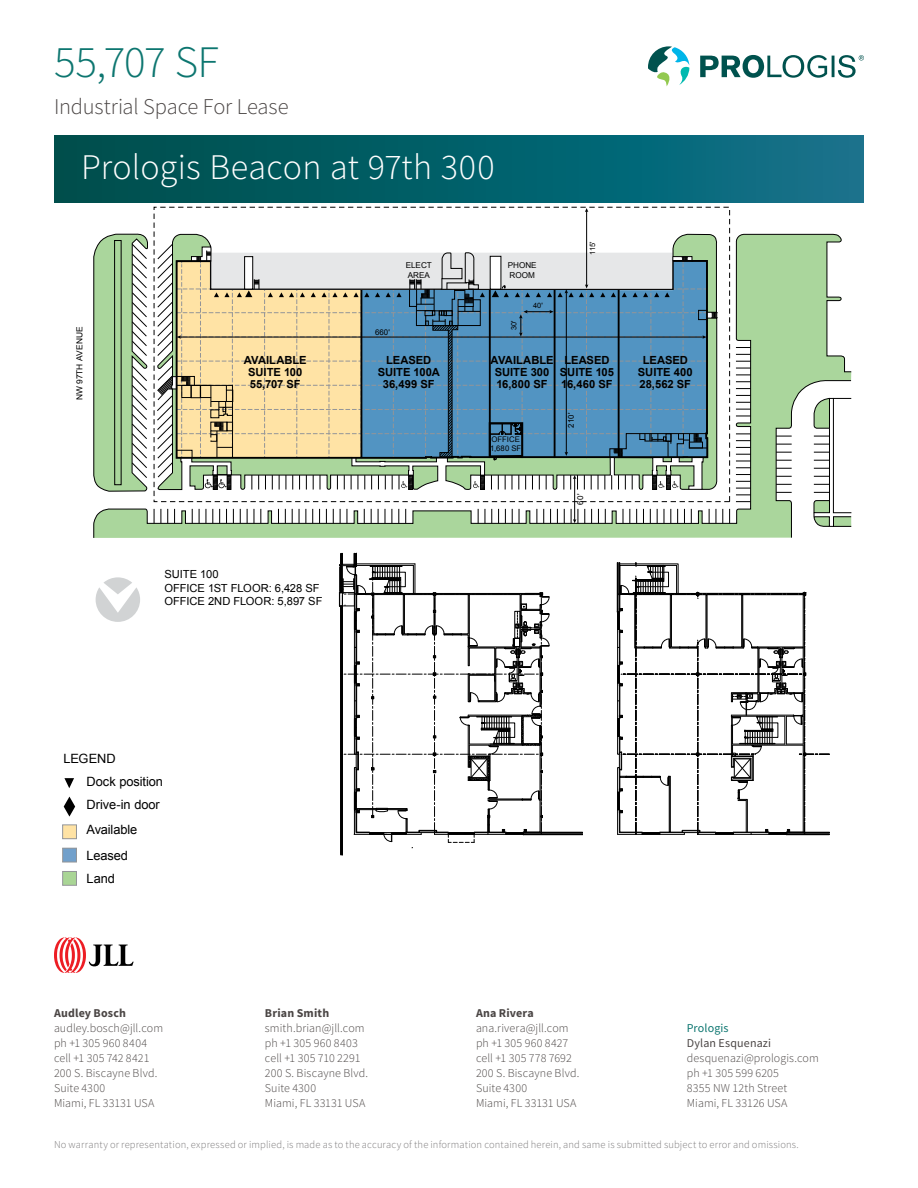
<style>
.page{position:relative;width:918px;height:1188px;background:#fff}
.page>*{position:absolute;margin:0;border:0;box-sizing:border-box;transform-origin:0 0}
.t1{font:300 45px "Source Sans Pro";letter-spacing:-.025em;color:#0d7670}
.t2{font:300 36px "Source Sans Pro";letter-spacing:.005em;color:#fff}
.t3{font:300 22.5px "Source Sans Pro";letter-spacing:-.01em;color:#4b4645}
.t4{font:12.75px/23.1px "Arial";letter-spacing:-.005em;color:#000}
.t5{font:300 12px/15px "Source Sans Pro";letter-spacing:.01em;color:#4b4645}
.t6{font:700 12px "Source Sans Pro";letter-spacing:.015em;color:#4b4645}
.t7{font:12px "Source Sans Pro";letter-spacing:.01em;color:#4b4645}
.t8{font:12px "Source Sans Pro";letter-spacing:.01em;color:#0d7670}
.t9{font:700 11.25px/12px "Arial";letter-spacing:-.005em;color:#000;text-align:center}
.t10{font:11.1px/13.4px "Arial";letter-spacing:-.005em;color:#000}
.t11{font:300 10.5px "Source Sans Pro";letter-spacing:.015em;color:#7c7a7b}
.t12{font:8.4px "Arial";color:#000}
.t13{font:8.1px/9.8px "Arial";color:#000}
.t14{font:7.95px "Arial";color:#000}
.t15{font:7.8px/8.6px "Arial";letter-spacing:.005em;color:#000}
.t16{font:7.35px "Arial";color:#000}
</style>
<div class="page">
<div style="left:54px;top:135px;width:810px;height:67px;background:linear-gradient(to right,#004e49,#0f728b)"></div>
<svg style="left:648px;top:46px;width:41px;height:40px"></svg>
<svg style="left:700px;top:55px;width:164px;height:23px"></svg>
<svg style="left:93px;top:233px;width:759px;height:305px"></svg>
<svg style="left:775px;top:380px;width:77px;height:158px"></svg>
<svg style="left:736px;top:347px;width:15px;height:1px"></svg>
<svg style="left:736px;top:354px;width:15px;height:1px"></svg>
<svg style="left:736px;top:361px;width:15px;height:1px"></svg>
<svg style="left:736px;top:368px;width:15px;height:7px"></svg>
<svg style="left:736px;top:381px;width:15px;height:1px"></svg>
<svg style="left:736px;top:388px;width:15px;height:1px"></svg>
<svg style="left:736px;top:395px;width:15px;height:1px"></svg>
<svg style="left:736px;top:402px;width:15px;height:1px"></svg>
<svg style="left:736px;top:409px;width:15px;height:1px"></svg>
<svg style="left:736px;top:416px;width:15px;height:1px"></svg>
<svg style="left:736px;top:433px;width:15px;height:1px"></svg>
<svg style="left:736px;top:440px;width:15px;height:1px"></svg>
<svg style="left:736px;top:447px;width:15px;height:1px"></svg>
<svg style="left:736px;top:454px;width:15px;height:1px"></svg>
<svg style="left:736px;top:461px;width:15px;height:7px"></svg>
<svg style="left:736px;top:474px;width:15px;height:1px"></svg>
<svg style="left:736px;top:481px;width:15px;height:1px"></svg>
<svg style="left:736px;top:488px;width:15px;height:7px"></svg>
<svg style="left:736px;top:501px;width:15px;height:1px"></svg>
<svg style="left:405px;top:509px;width:1px;height:14px"></svg>
<svg style="left:398px;top:509px;width:1px;height:14px"></svg>
<svg style="left:385px;top:509px;width:7px;height:14px"></svg>
<svg style="left:378px;top:509px;width:1px;height:14px"></svg>
<svg style="left:371px;top:509px;width:1px;height:14px"></svg>
<svg style="left:364px;top:509px;width:1px;height:14px"></svg>
<svg style="left:340px;top:509px;width:7px;height:14px"></svg>
<svg style="left:333px;top:509px;width:1px;height:14px"></svg>
<svg style="left:326px;top:509px;width:1px;height:14px"></svg>
<svg style="left:319px;top:509px;width:1px;height:14px"></svg>
<svg style="left:312px;top:509px;width:1px;height:14px"></svg>
<svg style="left:299px;top:509px;width:7px;height:14px"></svg>
<svg style="left:292px;top:509px;width:1px;height:14px"></svg>
<svg style="left:285px;top:509px;width:1px;height:14px"></svg>
<svg style="left:278px;top:509px;width:1px;height:14px"></svg>
<svg style="left:254px;top:509px;width:7px;height:14px"></svg>
<svg style="left:247px;top:509px;width:1px;height:14px"></svg>
<svg style="left:240px;top:509px;width:1px;height:14px"></svg>
<svg style="left:233px;top:509px;width:1px;height:14px"></svg>
<svg style="left:226px;top:509px;width:1px;height:14px"></svg>
<svg style="left:219px;top:509px;width:1px;height:14px"></svg>
<svg style="left:212px;top:509px;width:1px;height:14px"></svg>
<svg style="left:199px;top:509px;width:7px;height:14px"></svg>
<svg style="left:192px;top:509px;width:1px;height:14px"></svg>
<svg style="left:174px;top:509px;width:1px;height:14px"></svg>
<svg style="left:167px;top:509px;width:1px;height:14px"></svg>
<svg style="left:154px;top:509px;width:7px;height:14px"></svg>
<svg style="left:478px;top:509px;width:7px;height:14px"></svg>
<svg style="left:491px;top:509px;width:1px;height:14px"></svg>
<svg style="left:498px;top:509px;width:1px;height:14px"></svg>
<svg style="left:505px;top:509px;width:1px;height:14px"></svg>
<svg style="left:512px;top:509px;width:1px;height:14px"></svg>
<svg style="left:519px;top:509px;width:1px;height:14px"></svg>
<svg style="left:536px;top:509px;width:1px;height:14px"></svg>
<svg style="left:543px;top:509px;width:1px;height:14px"></svg>
<svg style="left:550px;top:509px;width:1px;height:14px"></svg>
<svg style="left:557px;top:509px;width:1px;height:14px"></svg>
<svg style="left:564px;top:509px;width:1px;height:14px"></svg>
<svg style="left:584px;top:509px;width:1px;height:14px"></svg>
<svg style="left:591px;top:509px;width:1px;height:14px"></svg>
<svg style="left:598px;top:509px;width:1px;height:14px"></svg>
<svg style="left:605px;top:509px;width:1px;height:14px"></svg>
<svg style="left:623px;top:509px;width:7px;height:14px"></svg>
<svg style="left:636px;top:509px;width:1px;height:14px"></svg>
<svg style="left:643px;top:509px;width:1px;height:14px"></svg>
<svg style="left:650px;top:509px;width:1px;height:14px"></svg>
<svg style="left:657px;top:509px;width:1px;height:14px"></svg>
<svg style="left:664px;top:509px;width:7px;height:14px"></svg>
<svg style="left:677px;top:509px;width:1px;height:14px"></svg>
<svg style="left:684px;top:509px;width:1px;height:14px"></svg>
<svg style="left:691px;top:509px;width:1px;height:14px"></svg>
<svg style="left:709px;top:509px;width:7px;height:14px"></svg>
<svg style="left:722px;top:509px;width:1px;height:14px"></svg>
<svg style="left:729px;top:509px;width:1px;height:14px"></svg>
<svg style="left:93px;top:233px;width:56px;height:259px"></svg>
<svg style="left:96px;top:577px;width:44px;height:45px"></svg>
<div style="left:523px;top:834px;width:59px;height:1px;border:1px solid #000"></div>
<div style="left:342px;top:606px;width:1px;height:249px;border:1px solid #000"></div>
<div style="left:341px;top:606px;width:1px;height:249px;border:1px solid #000"></div>
<div style="left:523px;top:832px;width:59px;height:1px;border:1px solid #000"></div>
<svg style="left:339px;top:553px;width:210px;height:296px"></svg>
<svg style="left:617px;top:563px;width:213px;height:272px"></svg>
<hr style="left:586px;top:211px;width:1px;height:75px;background:#000">
<hr style="left:574px;top:478px;width:1px;height:42px;background:#000">
<svg style="left:571px;top:509px;width:7px;height:14px"></svg>
<svg style="left:156px;top:233px;width:562px;height:258px;background:#9db3b3"></svg>
<svg style="left:62px;top:778px;width:15px;height:108px"></svg>
<svg style="left:54px;top:937px;width:80px;height:36px"></svg>
<h1 class="t1" style="left:54px;top:34px;width:166px">55,707 SF</h1>
<h3 class="t3" style="left:54px;top:93px;width:236px">Industrial Space For Lease</h3>
<h2 class="t2" style="left:81px;top:145px;width:415px">Prologis Beacon at 97th 300</h2>
<p class="t13" style="left:406px;top:260px;width:28px">ELECT<br>AREA</p>
<p class="t13" style="left:508px;top:260px;width:30px">PHONE<br>ROOM</p>
<p class="t16" style="left:533px;top:301px;width:11px">40'</p>
<p class="t16" style="left:588px;top:255px;width:15px;rotate:-90deg">115'</p>
<p class="t12" style="left:74px;top:400px;width:75px;rotate:-90deg">NW 97TH AVENUE</p>
<p class="t14" style="left:375px;top:327px;width:16px">660'</p>
<p class="t16" style="left:509px;top:330px;width:11px;rotate:-90deg">30'</p>
<p class="t9" style="left:560px;top:354px;width:56px">LEASED<br>SUITE 105<br>16,460 SF</p>
<p class="t9" style="left:638px;top:354px;width:56px">LEASED<br>SUITE 400<br>28,562 SF</p>
<p class="t9" style="left:244px;top:354px;width:65px">AVAILABLE<br>SUITE 100<br>55,707 SF</p>
<p class="t9" style="left:378px;top:354px;width:64px">LEASED<br>SUITE 100A<br>36,499 SF</p>
<p class="t9" style="left:491px;top:354px;width:65px">AVAILABLE<br>SUITE 300<br>16,800 SF</p>
<p class="t10" style="left:165px;top:568px;width:159px">SUITE 100<br>OFFICE 1ST FLOOR: 6,428 SF<br>OFFICE 2ND FLOOR: 5,897 SF</p>
<p class="t4" style="left:266px;top:581px;width:9px;line-height:15.5px">2<br>1</p>
<p class="t15" style="left:490px;top:435px;width:33px">OFFICE<br>1,680 SF</p>
<p class="t14" style="left:566px;top:428px;width:16px;rotate:-90deg">210'</p>
<p class="t13" style="left:576px;top:505px;width:12px;rotate:-90deg">60'</p>
<p class="t4" style="left:87px;top:747px;width:78px;text-indent:-23px">LEGEND<br>Dock position<br>Drive-in door</p>
<p class="t4" style="left:87px;top:817px;width:52px;line-height:25.7px">Available<br>Leased</p>
<p class="t4" style="left:87px;top:867px;width:30px">Land</p>
<p class="t6" style="left:54px;top:1005px;width:74px">Audley Bosch</p>
<p class="t5" style="left:54px;top:1021px;width:111px">audley.bosch@jll.com ph +1 305 960 8404 cell +1 305 742 8421<br>200 S. Biscayne Blvd.<br>Suite 4300<br>Miami, FL 33131 USA</p>
<p class="t6" style="left:265px;top:1005px;width:66px">Brian Smith</p>
<p class="t5" style="left:265px;top:1021px;width:105px">smith.brian@jll.com ph +1 305 960 8403 cell +1 305 710 2291<br>200 S. Biscayne Blvd.<br>Suite 4300<br>Miami, FL 33131 USA</p>
<p class="t6" style="left:476px;top:1005px;width:59px">Ana Rivera</p>
<p class="t5" style="left:476px;top:1021px;width:105px">ana.rivera@jll.com ph +1 305 960 8427 cell +1 305 778 7692<br>200 S. Biscayne Blvd.<br>Suite 4300<br>Miami, FL 33131 USA</p>
<p class="t8" style="left:687px;top:1020px;width:43px">Prologis</p>
<p class="t7" style="left:687px;top:1035px;width:86px">Dylan Esquenazi</p>
<p class="t5" style="left:687px;top:1051px;width:134px">desquenazi@prologis.com ph +1 305 599 6205<br>8355 NW 12th Street<br>Miami, FL 33126 USA</p>
<p class="t11" style="left:54px;top:1138px;width:746px">No warranty or representation, expressed or implied, is made as to the accuracy of the information contained herein, and same is submitted subject to error and omissions.</p>
</div>
